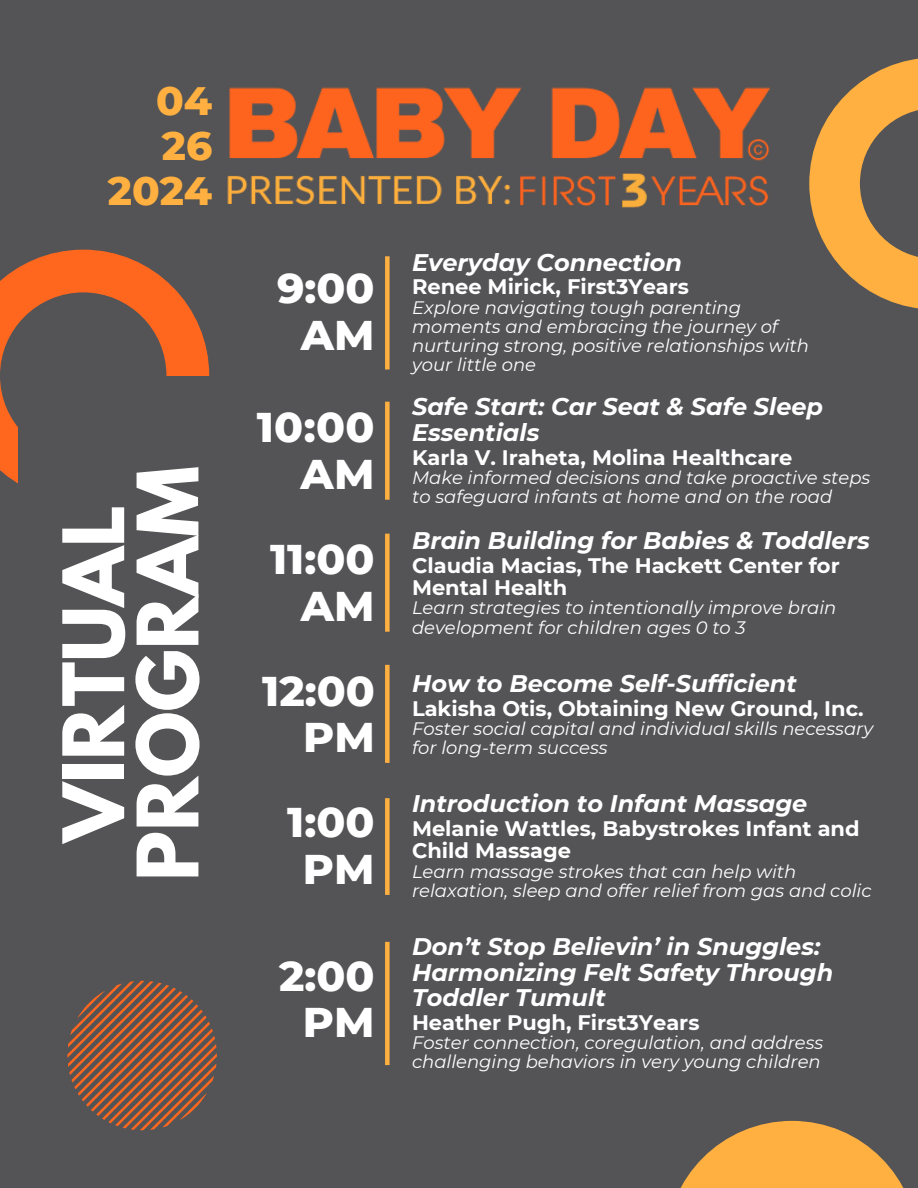
<style>
.page{position:relative;width:918px;height:1188px;background:#545456}
.page>*{position:absolute;margin:0;border:0;box-sizing:border-box;transform-origin:0 0}
.t1{font:700 75px/74.2px "League Spartan";color:#fff;text-align:center}
.t2{font:800 42.45px/46.7px "Montserrat";color:#fff;text-align:right}
.t3{font:800 42.3px/46.5px "Montserrat";color:#fff;text-align:center}
.t4{font:800 40.5px/45px "Montserrat";color:#ffb040;text-align:right}
.t5{font:italic 700 24px/25.8px "Montserrat";color:#fff}
.t6{font:700 21px/22.5px "Montserrat";color:#fff}
.t7{font:italic 18px/19.2px "Montserrat";color:#fff}
</style>
<div class="page">
<svg style="left:809px;top:58px;width:109px;height:251px"></svg>
<svg style="left:0;top:250px;width:209px;height:234px"></svg>
<svg style="left:680px;top:1121px;width:224px;height:67px"></svg>
<div style="left:18px;top:376px;width:204px;height:141px;background:#545456"></div>
<svg style="left:67px;top:981px;width:150px;height:149px"></svg>
<img style="left:227px;top:87px;width:544px;height:121px">
<div style="left:385px;top:256px;width:5px;height:114px;background:#ffb040"></div>
<div style="left:385px;top:402px;width:5px;height:98px;background:#ffb040"></div>
<div style="left:385px;top:534px;width:5px;height:98px;background:#ffb040"></div>
<div style="left:385px;top:665px;width:5px;height:98px;background:#ffb040"></div>
<div style="left:385px;top:798px;width:5px;height:97px;background:#ffb040"></div>
<div style="left:385px;top:942px;width:5px;height:123px;background:#ffb040"></div>
<p class="t4" style="left:108px;top:78px;width:106px">04<br>26<br>2024</p>
<h2 class="t1" style="left:66px;top:881px;width:416px;rotate:-90deg">VIRTUAL<br>PROGRAM</h2>
<p class="t3" style="left:277px;top:265px;width:99px">9:00<br>AM</p>
<p class="t2" style="left:257px;top:403px;width:119px">10:00<br>AM</p>
<p class="t2" style="left:270px;top:535px;width:106px">11:00<br>AM</p>
<p class="t5" style="left:412px;top:249px;width:272px">Everyday Connection</p>
<h2 class="t6" style="left:412px;top:276px;width:279px">Renee Mirick, First3Years</h2>
<h1 class="t7" style="left:412px;top:298px;width:399px">Explore navigating tough parenting moments and embracing the journey of nurturing strong, positive relationships with your little one</h1>
<p class="t5" style="left:412px;top:394px;width:413px">Safe Start: Car Seat &amp; Safe Sleep<br>Essentials</p>
<p class="t6" style="left:412px;top:446px;width:382px">Karla V. Iraheta, Molina Healthcare</p>
<h2 class="t7" style="left:412px;top:468px;width:460px">Make informed decisions and take proactive steps to safeguard infants at home and on the road</h2>
<p class="t5" style="left:412px;top:528px;width:459px">Brain Building for Babies &amp; Toddlers</p>
<p class="t6" style="left:412px;top:554px;width:429px">Claudia Macias, The Hackett Center for<br>Mental Health</p>
<h2 class="t7" style="left:412px;top:598px;width:426px">Learn strategies to intentionally improve brain development for children ages 0 to 3</h2>
<h2 class="t2" style="left:262px;top:667px;width:114px">12:00<br>PM</h2>
<p class="t5" style="left:412px;top:671px;width:386px">How to Become Self-Sufficient</p>
<p class="t6" style="left:412px;top:697px;width:453px">Lakisha Otis, Obtaining New Ground, Inc.</p>
<p class="t7" style="left:412px;top:719px;width:463px">Foster social capital and individual skills necessary for long-term success</p>
<p class="t2" style="left:287px;top:799px;width:89px;text-align:center">1:00<br>PM</p>
<p class="t2" style="left:279px;top:952px;width:97px;text-align:center">2:00<br>PM</p>
<p class="t5" style="left:412px;top:791px;width:397px">Introduction to Infant Massage</p>
<p class="t6" style="left:412px;top:817px;width:449px">Melanie Wattles, Babystrokes Infant and<br>Child Massage</p>
<h2 class="t7" style="left:412px;top:862px;width:461px">Learn massage strokes that can help with relaxation, sleep and offer relief from gas and colic</h2>
<p class="t5" style="left:412px;top:933px;width:423px">Don’t Stop Believin’ in Snuggles:<br>Harmonizing Felt Safety Through<br>Toddler Tumult</p>
<p class="t6" style="left:412px;top:1011px;width:289px">Heather Pugh, First3Years</p>
<h2 class="t7" style="left:412px;top:1033px;width:413px">Foster connection, coregulation, and address challenging behaviors in very young children</h2>
</div>
